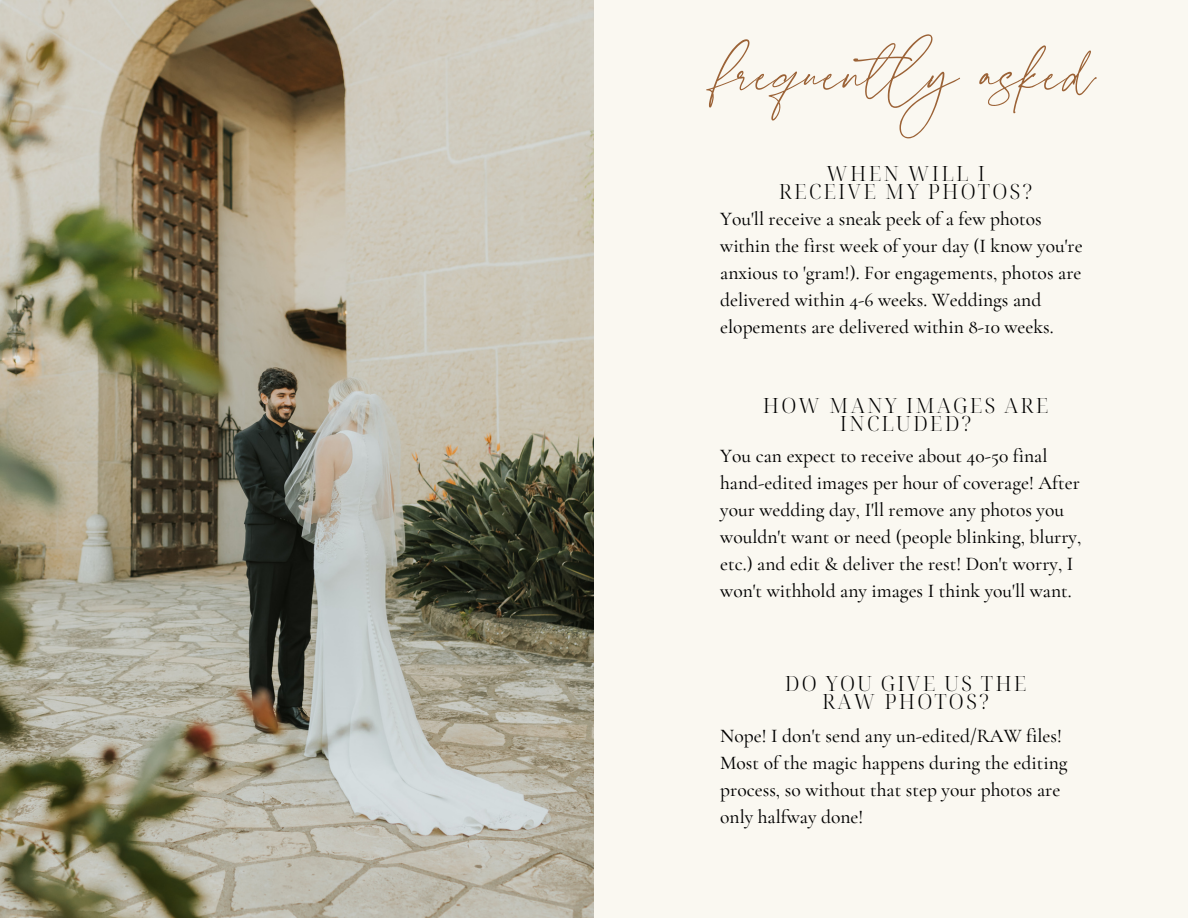
<style>
.page{position:relative;width:1188px;height:918px;background:#faf8f1}
.page>*{position:absolute;margin:0;border:0;box-sizing:border-box;transform-origin:0 0}
.t1{font:90px "La Luxes Script";color:#9b6236}
.t2{font:300 21px/18px "Noto Serif Display";letter-spacing:.1em;color:#000;text-align:center}
.t3{font:500 19.5px/27px "Cormorant Garamond";color:#000}
</style>
<div class="page">
<img style="left:0;top:0;width:594px;height:918px">
<p class="t1" style="left:716px;top:22px;width:380px">frequently asked</p>
<p class="t2" style="left:826px;top:164px;width:160px">WHEN WILL I</p>
<p class="t2" style="left:779px;top:182px;width:255px">RECEIVE MY PHOTOS?</p>
<p class="t3" style="left:720px;top:206px;width:364px">You'll receive a sneak peek of a few photos within the first week of your day (I know you're anxious to 'gram!). For engagements, photos are delivered within 4-6 weeks. Weddings and elopements are delivered within 8-10 weeks.</p>
<p class="t2" style="left:763px;top:396px;width:287px">HOW MANY IMAGES ARE<br>INCLUDED?</p>
<p class="t3" style="left:720px;top:442px;width:363px">You can expect to receive about 40-50 final hand-edited images per hour of coverage! After your wedding day, I'll remove any photos you wouldn't want or need (people blinking, blurry, etc.) and edit &amp; deliver the rest! Don't worry, I won't withhold any images I think you'll want.</p>
<p class="t2" style="left:785px;top:673px;width:243px">DO YOU GIVE US THE<br>RAW PHOTOS?</p>
<p class="t3" style="left:720px;top:722px;width:349px">Nope! I don't send any un-edited/RAW files!<br>Most of the magic happens during the editing process, so without that step your photos are only halfway done!</p>
</div>
